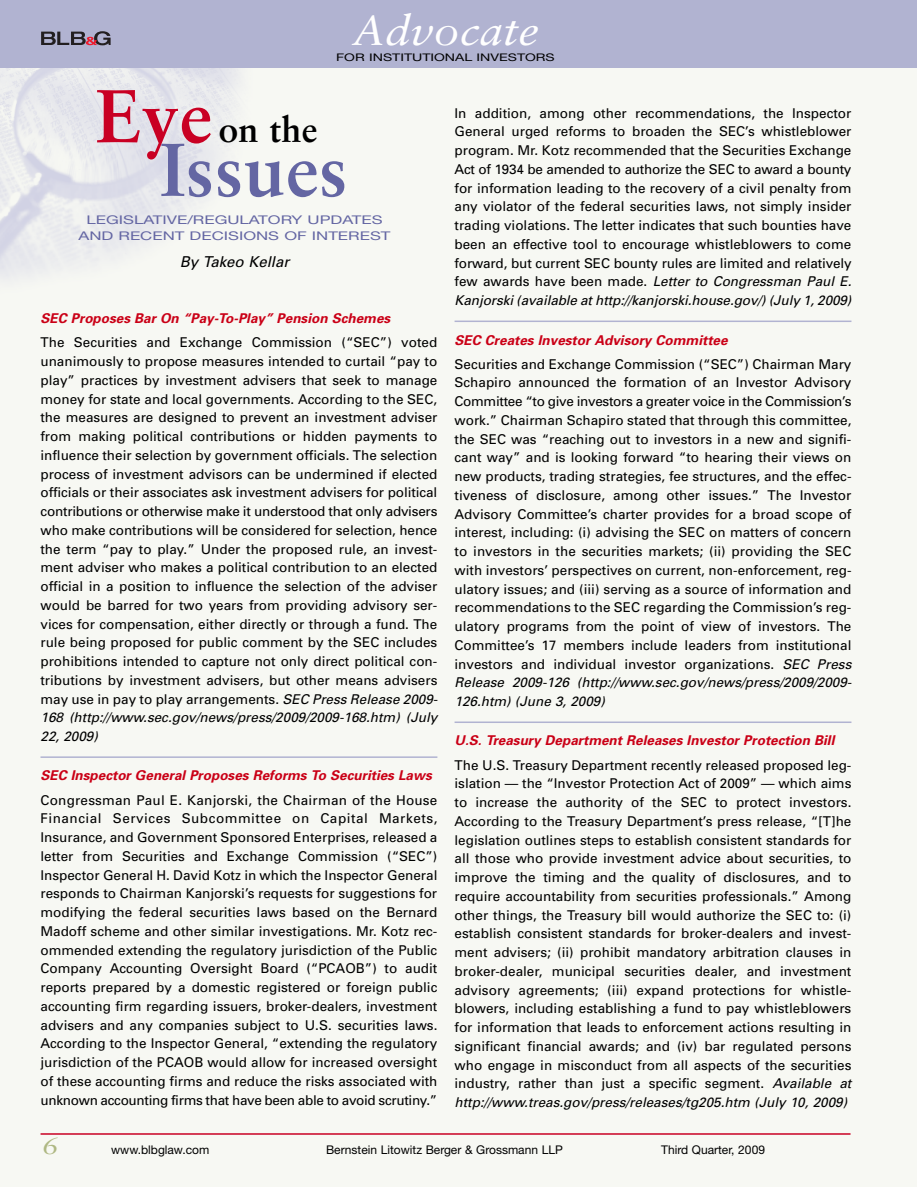
<style>
.page{position:relative;width:918px;height:1188px;background:#fff}
.page>*{position:absolute;margin:0;border:0;box-sizing:border-box;transform-origin:0 0}
.t1{font:700 75px "Sabon";color:#6466a3}
.t2{font:italic 42px "Sabon";color:#fff;scale:1.1 1}
.t3{font:700 36px "Sabon";color:#000}
.t4{font:italic 24px "Sabon";color:#afb883;scale:1.25 1}
.t5{font:italic 15px "Univers";color:#000}
.t6{font:13.5px/18.8px "Univers";color:#000}
.t7{font:italic 700 13.5px "Univers";color:#ca0016}
.t8{font:12px "Helvetica Neue";color:#000}
.t9{font:12px/16.5px "Helvetica Neue";color:#6466a3;text-align:center;scale:1.4 1}
.t10{font:10.5px "Helvetica Neue";color:#000;scale:1.35 1}
.s1{font-size:75px;color:#c90023}
.s2{font-style:italic}
</style>
<div class="page">
<div style="left:0;top:0;width:916px;height:1186px;background:#f7f8f3"></div>
<img style="left:0;top:68px;width:239px;height:210px">
<hr style="left:40px;top:756px;width:397px;height:2px;background:#b1b3d1">
<hr style="left:455px;top:321px;width:396px;height:1px;background:#b1b3d1">
<hr style="left:455px;top:722px;width:396px;height:1px;background:#b1b3d1">
<hr style="left:41px;top:1133px;width:810px;height:2px;background:#c90023">
<div style="left:0;top:0;width:916px;height:68px;background:#b1b3d1"></div>
<svg style="left:41px;top:31px;width:70px;height:14px"></svg>
<h2 class="t2" style="left:352px;top:13px;width:172px">Advocate</h2>
<p class="t10" style="left:336px;top:53px;width:163px">FOR INSTITUTIONAL INVESTORS</p>
<h3 class="t3" style="left:96px;top:115px;width:223px"><span class="s1">Eye</span> on the</h3>
<h1 class="t1" style="left:160px;top:139px;width:189px">Issues</h1>
<p class="t9" style="left:79px;top:213px;width:224px">LEGISLATIVE/REGULATORY UPDATES<br>AND RECENT DECISIONS OF INTEREST</p>
<p class="t5" style="left:180px;top:257px;width:114px">By Takeo Kellar</p>
<p class="t7" style="left:40px;top:313px;width:354px">SEC Proposes Bar On “Pay-To-Play” Pension Schemes</p>
<p class="t6" style="left:40px;top:334px;width:401px">The Securities and Exchange Commission (“SEC”) voted unanimously to propose measures intended to curtail “pay to play” practices by investment advisers that seek to manage money for state and local governments. According to the SEC, the measures are designed to prevent an investment adviser from making political contributions or hidden payments to influence their selection by government officials. The selection process of investment advisors can be undermined if elected officials or their associates ask investment advisers for political contributions or otherwise make it understood that only advisers who make contributions will be considered for selection, hence the term “pay to play.” Under the proposed rule, an invest&shy;ment adviser who makes a political contribution to an elected official in a position to influence the selection of the adviser would be barred for two years from providing advisory ser&shy;vices for compensation, either directly or through a fund. The rule being proposed for public comment by the SEC includes prohibitions intended to capture not only direct political con&shy;tributions by investment advisers, but other means advisers may use in pay to play arrangements. <span class="s2">SEC Press Release 2009- 168 (http://www.sec.gov/news/press/2009/2009-168.htm) (July 22, 2009)</span></p>
<p class="t7" style="left:40px;top:771px;width:396px">SEC Inspector General Proposes Reforms To Securities Laws</p>
<p class="t6" style="left:40px;top:792px;width:399px;text-align:justify">Congressman Paul E. Kanjorski, the Chairman of the House Financial Services Subcommittee on Capital Markets, Insurance, and Government Sponsored Enterprises, released a letter from Securities and Exchange Commission (“SEC”)<br>Inspector General H. David Kotz in which the Inspector General responds to Chairman Kanjorski’s requests for suggestions for modifying the federal securities laws based on the Bernard Madoff scheme and other similar investigations. Mr. Kotz rec&shy;ommended extending the regulatory jurisdiction of the Public Company Accounting Oversight Board (“PCAOB”) to audit reports prepared by a domestic registered or foreign public accounting firm regarding issuers, broker-dealers, investment advisers and any companies subject to U.S. securities laws.<br>According to the Inspector General, “extending the regulatory jurisdiction of the PCAOB would allow for increased oversight of these accounting firms and reduce the risks associated with unknown accounting firms that have been able to avoid scrutiny.”</p>
<p class="t6" style="left:455px;top:105px;width:401px">In addition, among other recommendations, the Inspector General urged reforms to broaden the SEC’s whistleblower program. Mr. Kotz recommended that the Securities Exchange Act of 1934 be amended to authorize the SEC to award a bounty for information leading to the recovery of a civil penalty from any violator of the federal securities laws, not simply insider trading violations. The letter indicates that such bounties have been an effective tool to encourage whistleblowers to come forward, but current SEC bounty rules are limited and relatively few a wa rd s h a ve b e e n m a d e . <span class="s2">Letter to Congressman Paul E.<br>Kanjorski(available athttp://kanjorski.house.gov/)(July 1,2009)</span></p>
<p class="t7" style="left:455px;top:335px;width:277px">SEC Creates Investor Advisory Committee</p>
<p class="t6" style="left:455px;top:356px;width:401px">Securities and Exchange Commission (“SEC”) Chairman Mary Schapiro announced the formation of an Investor Advisory Committee “to give investors a greater voice in the Commission’s work.” Chairman Schapiro stated that through this committee, the SEC was “reaching out to investors in a new and signifi&shy;cant way” and is looking forward “to hearing their views on new products, trading strategies, fee structures, and the effec&shy;tiveness of disclosure, among other issues.” The Investor Advisory Committee’s charter provides for a broad scope of interest, including: (i) advising the SEC on matters of concern to investors in the securities markets; (ii) providing the SEC with investors’ perspectives on current, non-enforcement, reg&shy;ulatory issues; and (iii) serving as a source of information and recommendations to the SEC regarding the Commission’s reg&shy;ulatory programs from the point of view of investors. The Committee’s 17 members include leaders from institutional investors and individual investor organizations. <span class="s2">SEC Press Release 2009-126 (http://www.sec.gov/news/press/2009/2009- 126.htm) (June 3, 2009)</span></p>
<p class="t7" style="left:455px;top:736px;width:384px">U.S. Treasury Department Releases Investor Protection Bill</p>
<p class="t6" style="left:455px;top:757px;width:401px">The U.S. Treasury Department recently released proposed leg&shy;islation — the “Investor Protection Act of 2009” — which aims to increase the authority of the SEC to protect investors.<br>According to the Treasury Department’s press release, “[T]he legislation outlines steps to establish consistent standards for all those who provide investment advice about securities, to improve the timing and the quality of disclosures, and to require accountability from securities professionals.” Among other things, the Treasury bill would authorize the SEC to: (i) establish consistent standards for broker-dealers and invest&shy;ment advisers; (ii) prohibit mandatory arbitration clauses in broker-dealer, municipal securities dealer, and investment advisory agreements; (iii) expand protections for whistle&shy;blowers, including establishing a fund to pay whistleblowers for information that leads to enforcement actions resulting in significant financial awards; and (iv) bar regulated persons who engage in misconduct from all aspects of the securities industry, rather than just a specific segment. <span class="s2">Available at http://www.treas.gov/press/releases/tg205.htm (July 10, 2009)</span></p>
<h3 class="t4" style="left:42px;top:1135px;width:15px">6</h3>
<p class="t8" style="left:111px;top:1146px;width:100px">www.blbglaw.com</p>
<p class="t8" style="left:326px;top:1146px;width:238px">Bernstein Litowitz Berger &amp; Grossmann LLP</p>
<p class="t8" style="left:661px;top:1146px;width:105px">Third Quarter, 2009</p>
</div>
